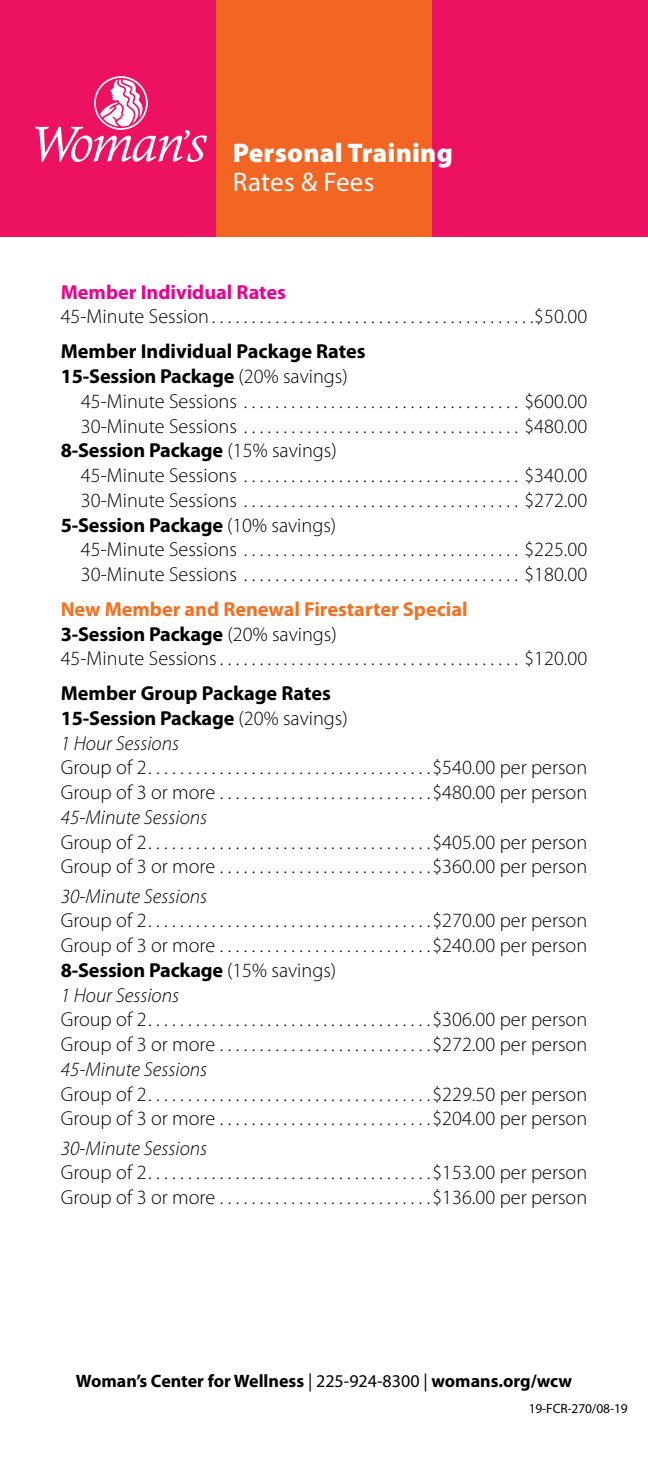
<style>
.page{position:relative;width:648px;height:1458px;background:#fff}
.page>*{position:absolute;margin:0;border:0;box-sizing:border-box;transform-origin:0 0}
.t1{font:900 27px "Myriad Pro";letter-spacing:.01em;color:#fff}
.t2{font:27px "Myriad Pro";letter-spacing:.01em;color:#fff}
.t3{font:300 20.25px/24.8px "Myriad Pro";color:#000}
.t4{font:700 20.25px/24.8px "Myriad Pro";letter-spacing:-.01em;color:#000}
.t5{font:italic 300 20.25px "Myriad Pro";color:#000}
.t6{font:700 20.25px "Myriad Pro";color:#ec008c}
.t7{font:700 18px "Myriad Pro";color:#000}
.t8{font:13.5px "Myriad Pro";letter-spacing:-.01em;color:#000}
.s1{font-weight:300}
.s2{font-weight:700;color:#f37121}
.s3{font-weight:700}
.s4{font-weight:300;font-style:italic}
.s5{font-style:italic}
.s6{font-weight:400}
</style>
<div class="page">
<div style="left:432px;top:0;width:216px;height:237px;background:#ed1261"></div>
<div style="left:216px;top:0;width:216px;height:237px;background:#f26522"></div>
<div style="left:0;top:0;width:216px;height:237px;background:#ed1261"></div>
<svg style="left:35px;top:76px;width:172px;height:86px"></svg>
<h1 class="t1" style="left:233px;top:135px;width:221px">Personal Training</h1>
<h1 class="t2" style="left:233px;top:166px;width:143px">Rates &amp; Fees</h1>
<p class="t6" style="left:61px;top:279px;width:227px">Member Individual Rates</p>
<p class="t3" style="left:61px;top:304px;width:528px">45-Minute Session . . . . . . . . . . . . . . . . . . . . . . . . . . . . . . . . . . . . . . . . $50.00</p>
<p class="t4" style="left:61px;top:338px;width:306px">Member Individual Package Rates</p>
<p class="t4" style="left:61px;top:363px;width:289px">15-Session Package <span class="s1">(20% savings)</span></p>
<p class="t3" style="left:81px;top:388px;width:508px">45-Minute Sessions . . . . . . . . . . . . . . . . . . . . . . . . . . . . . . . . . . . $600.00</p>
<p class="t3" style="left:81px;top:413px;width:508px">30-Minute Sessions . . . . . . . . . . . . . . . . . . . . . . . . . . . . . . . . . . . $480.00</p>
<p class="t4" style="left:61px;top:437px;width:278px">8-Session Package <span class="s1">(15% savings)</span></p>
<p class="t3" style="left:81px;top:463px;width:508px">45-Minute Sessions . . . . . . . . . . . . . . . . . . . . . . . . . . . . . . . . . . . $340.00</p>
<p class="t3" style="left:81px;top:487px;width:508px">30-Minute Sessions . . . . . . . . . . . . . . . . . . . . . . . . . . . . . . . . . . . $272.00</p>
<p class="t4" style="left:61px;top:512px;width:277px">5-Session Package <span class="s1">(10% savings)</span></p>
<p class="t3" style="left:81px;top:537px;width:508px">45-Minute Sessions . . . . . . . . . . . . . . . . . . . . . . . . . . . . . . . . . . . $225.00</p>
<p class="t3" style="left:81px;top:562px;width:508px">30-Minute Sessions . . . . . . . . . . . . . . . . . . . . . . . . . . . . . . . . . . . $180.00</p>
<p class="t3" style="left:61px;top:597px;width:528px"><span class="s2">New Member and Renewal Firestarter Special<br></span><span class="s3">3-Session Package</span> (20% savings)<br>45-Minute Sessions . . . . . . . . . . . . . . . . . . . . . . . . . . . . . . . . . . . . . . $120.00</p>
<p class="t4" style="left:61px;top:680px;width:289px">Member Group Package Rates<br>15-Session Package <span class="s1">(20% savings)<br></span><span class="s4">1 Hour Sessions</span></p>
<p class="t3" style="left:61px;top:755px;width:528px">Group of 2 . . . . . . . . . . . . . . . . . . . . . . . . . . . . . . . . . . . $540.00 per person<br>Group of 3 or more . . . . . . . . . . . . . . . . . . . . . . . . . . $480.00 per person</p>
<p class="t5" style="left:61px;top:805px;width:148px">45-Minute Sessions</p>
<p class="t3" style="left:61px;top:829px;width:528px">Group of 2 . . . . . . . . . . . . . . . . . . . . . . . . . . . . . . . . . . . $405.00 per person<br>Group of 3 or more . . . . . . . . . . . . . . . . . . . . . . . . . . $360.00 per person</p>
<p class="t5" style="left:61px;top:884px;width:148px">30-Minute Sessions</p>
<p class="t3" style="left:61px;top:908px;width:528px">Group of 2 . . . . . . . . . . . . . . . . . . . . . . . . . . . . . . . . . . . $270.00 per person Group of 3 or more . . . . . . . . . . . . . . . . . . . . . . . . . . $240.00 per person <span class="s3">8-Session Package</span> (15% savings)<br><span class="s5">1 Hour Sessions</span></p>
<p class="t3" style="left:61px;top:1007px;width:528px">Group of 2 . . . . . . . . . . . . . . . . . . . . . . . . . . . . . . . . . . . $306.00 per person<br>Group of 3 or more . . . . . . . . . . . . . . . . . . . . . . . . . . $272.00 per person</p>
<p class="t5" style="left:61px;top:1057px;width:148px">45-Minute Sessions</p>
<p class="t3" style="left:61px;top:1081px;width:528px">Group of 2 . . . . . . . . . . . . . . . . . . . . . . . . . . . . . . . . . . . $229.50 per person<br>Group of 3 or more . . . . . . . . . . . . . . . . . . . . . . . . . . $204.00 per person</p>
<p class="t5" style="left:61px;top:1136px;width:148px">30-Minute Sessions</p>
<p class="t3" style="left:61px;top:1160px;width:528px">Group of 2 . . . . . . . . . . . . . . . . . . . . . . . . . . . . . . . . . . . $153.00 per person<br>Group of 3 or more . . . . . . . . . . . . . . . . . . . . . . . . . . $136.00 per person</p>
<p class="t7" style="left:76px;top:1369px;width:498px">Woman’s Center for Wellness <span class="s6">| 225-924-8300 |</span> womans.org/wcw</p>
<p class="t8" style="left:529px;top:1400px;width:101px">19-FCR-270/08-19</p>
</div>
